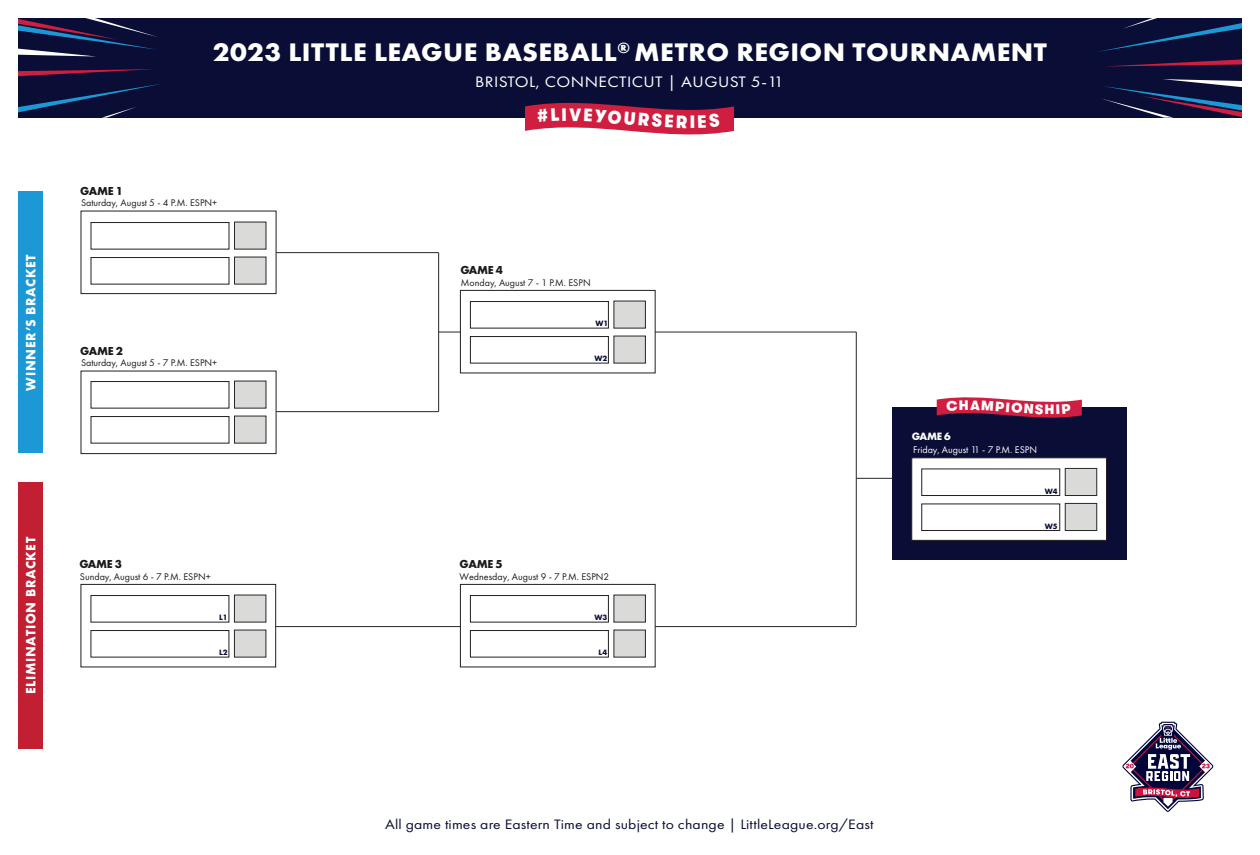
<style>
.page{position:relative;width:1260px;height:855px;background:#fff}
.page>*{position:absolute;margin:0;border:0;box-sizing:border-box;transform-origin:0 0}
.t1{font:700 26.4px "Futura PT";letter-spacing:.015em;color:#fff;scale:1.06 1}
.t2{font:900 18px "GT Walsheim Pro";color:#fff;scale:.93 1}
.t3{font:15.7px "Futura PT";letter-spacing:.025em;color:#fff;scale:1.11 1}
.t4{font:14.2px "Futura PT";letter-spacing:.01em;color:#0a0e36;scale:1.11 1}
.t5{font:700 14px "Futura PT";letter-spacing:.05em;color:#fff;scale:.96 1}
.t6{font:900 13.7px "GT Walsheim Pro";color:#fff}
.t7{font:700 12px "Futura PT";letter-spacing:-.025em;color:#1b1b1b}
.t8{font:700 11px "Futura PT";color:#fff}
.t9{font:10px "Futura PT";color:#1b1b1b}
.t10{font:10px "Futura PT";color:#fff}
.t11{font:700 8px "Futura PT";letter-spacing:.025em;color:#0a0e36}
</style>
<div class="page">
<hr style="left:439px;top:332px;width:417px;height:1px;background:#262827">
<div style="left:460px;top:290px;width:195px;height:83px;background:#fff;border:1px solid #231f20"></div>
<hr style="left:856px;top:332px;width:1px;height:294px;background:#262827">
<div style="left:18px;top:18px;width:1224px;height:100px;background:#0a0e36"></div>
<div style="left:18px;top:482px;width:25px;height:267px;background:#c21f32"></div>
<div style="left:18px;top:191px;width:25px;height:262px;background:#1c98d5"></div>
<svg style="left:1099px;top:18px;width:143px;height:34px"></svg>
<svg style="left:1115px;top:59px;width:127px;height:7px"></svg>
<svg style="left:1103px;top:79px;width:139px;height:39px"></svg>
<svg style="left:18px;top:84px;width:142px;height:34px"></svg>
<svg style="left:18px;top:69px;width:135px;height:7px"></svg>
<svg style="left:18px;top:18px;width:139px;height:39px"></svg>
<hr style="left:276px;top:411px;width:163px;height:1px;background:#262827">
<div style="left:91px;top:416px;width:138px;height:27px;border:1px solid #231f20"></div>
<div style="left:234px;top:416px;width:32px;height:27px;background:#dadad8"></div>
<div style="left:91px;top:381px;width:138px;height:27px;border:1px solid #231f20"></div>
<div style="left:234px;top:381px;width:32px;height:27px;background:#dadad8"></div>
<hr style="left:276px;top:252px;width:163px;height:1px;background:#262827">
<div style="left:91px;top:257px;width:138px;height:27px;border:1px solid #231f20"></div>
<div style="left:234px;top:257px;width:32px;height:27px;background:#dadad8"></div>
<div style="left:91px;top:222px;width:138px;height:27px;border:1px solid #231f20"></div>
<div style="left:234px;top:222px;width:32px;height:27px;background:#dadad8"></div>
<hr style="left:272px;top:626px;width:584px;height:1px;background:#262827">
<div style="left:892px;top:407px;width:235px;height:153px;background:#0a0e36"></div>
<div style="left:614px;top:336px;width:32px;height:27px;background:#dadad8"></div>
<div style="left:470px;top:301px;width:139px;height:27px;border:1px solid #231f20"></div>
<div style="left:614px;top:301px;width:32px;height:27px;background:#dadad8"></div>
<hr style="left:438px;top:253px;width:1px;height:159px;background:#262827">
<div style="left:470px;top:336px;width:139px;height:27px;border:1px solid #231f20"></div>
<hr style="left:856px;top:478px;width:37px;height:1px;background:#262827">
<div style="left:81px;top:371px;width:195px;height:83px;border:1px solid #231f20"></div>
<div style="left:81px;top:211px;width:195px;height:83px;border:1px solid #231f20"></div>
<div style="left:460px;top:584px;width:195px;height:83px;background:#fff;border:1px solid #231f20"></div>
<div style="left:614px;top:630px;width:32px;height:27px;background:#dadad8"></div>
<div style="left:470px;top:595px;width:139px;height:27px;border:1px solid #231f20"></div>
<div style="left:614px;top:595px;width:32px;height:27px;background:#dadad8"></div>
<div style="left:470px;top:630px;width:139px;height:27px;border:1px solid #231f20"></div>
<div style="left:81px;top:584px;width:195px;height:83px;background:#fff;border:1px solid #231f20"></div>
<div style="left:234px;top:630px;width:32px;height:27px;background:#dadad8"></div>
<div style="left:91px;top:595px;width:138px;height:27px;border:1px solid #231f20"></div>
<div style="left:234px;top:595px;width:32px;height:27px;background:#dadad8"></div>
<div style="left:91px;top:630px;width:138px;height:27px;border:1px solid #231f20"></div>
<div style="left:912px;top:458px;width:195px;height:83px;background:#fff;border:1px solid #231f20"></div>
<div style="left:1065px;top:503px;width:32px;height:28px;background:#dadad8;border:1px solid #262827"></div>
<div style="left:922px;top:469px;width:138px;height:27px;border:1px solid #231f20"></div>
<div style="left:1065px;top:468px;width:32px;height:28px;background:#dadad8;border:1px solid #262827"></div>
<div style="left:922px;top:504px;width:138px;height:27px;border:1px solid #231f20"></div>
<svg style="left:1122px;top:722px;width:91px;height:90px"></svg>
<svg style="left:525px;top:102px;width:209px;height:33px"></svg>
<svg style="left:937px;top:397px;width:145px;height:21px"></svg>
<h3 class="t5" style="left:22px;top:391px;width:143px;rotate:-90deg">WINNER’S BRACKET</h3>
<h3 class="t5" style="left:22px;top:694px;width:166px;rotate:-90deg">ELIMINATION BRACKET</h3>
<h1 class="t1" style="left:213px;top:36px;width:788px">2023 LITTLE LEAGUE BASEBALL<sup>®</sup> METRO REGION TOURNAMENT</h1>
<h3 class="t3" style="left:475px;top:72px;width:280px">BRISTOL, CONNECTICUT | AUGUST 5-11</h3>
<p class="t7" style="left:80px;top:183px;width:44px">GAME 1</p>
<p class="t9" style="left:81px;top:197px;width:138px">Saturday, August 5 - 4 P.M. ESPN+</p>
<p class="t7" style="left:80px;top:343px;width:44px">GAME 2</p>
<p class="t9" style="left:81px;top:357px;width:138px">Saturday, August 5 - 7 P.M. ESPN+</p>
<p class="t7" style="left:79px;top:557px;width:44px">GAME 3</p>
<p class="t9" style="left:80px;top:570px;width:132px">Sunday, August 6 - 7 P.M. ESPN+</p>
<p class="t11" style="left:219px;top:612px;width:10px">L1</p>
<p class="t11" style="left:219px;top:647px;width:10px">L2</p>
<p class="t7" style="left:460px;top:263px;width:44px">GAME 4</p>
<p class="t9" style="left:461px;top:276px;width:131px">Monday, August 7 - 1 P.M. ESPN</p>
<p class="t11" style="left:595px;top:318px;width:15px">W1</p>
<p class="t11" style="left:594px;top:353px;width:15px">W2</p>
<p class="t7" style="left:460px;top:557px;width:45px">GAME 5</p>
<p class="t9" style="left:460px;top:570px;width:151px">Wednesday, August 9 - 7 P.M. ESPN2</p>
<p class="t11" style="left:594px;top:612px;width:15px">W3</p>
<p class="t11" style="left:599px;top:647px;width:10px">L4</p>
<h2 class="t2" style="left:690px;top:112px;width:8px">I</h2>
<p class="t8" style="left:912px;top:430px;width:41px">GAME 6</p>
<p class="t10" style="left:913px;top:444px;width:125px">Friday, August 11 - 7 P.M. ESPN</p>
<h3 class="t6" style="left:1045px;top:402px;width:12px">H</h3>
<p class="t11" style="left:1045px;top:486px;width:15px">W4</p>
<p class="t11" style="left:1045px;top:521px;width:15px">W5</p>
<h3 class="t4" style="left:385px;top:815px;width:442px">All game times are Eastern Time and subject to change | LittleLeague.org/East</h3>
</div>
